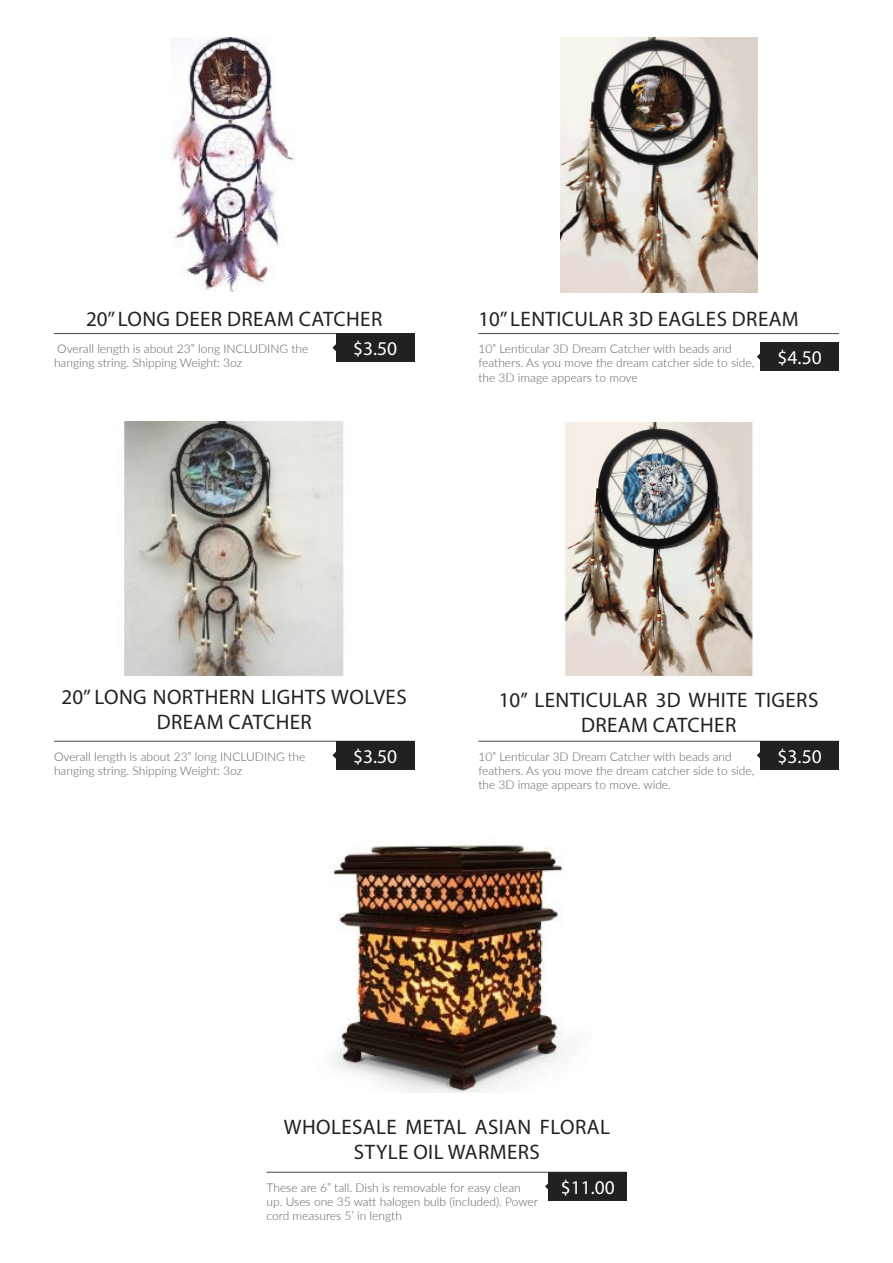
<style>
.page{position:relative;width:893px;height:1263px;background:#fff}
.page>*{position:absolute;margin:0;border:0;box-sizing:border-box;transform-origin:0 0}
.t1{font:21px/25.2px "Myriad Pro";letter-spacing:.02em;color:#212121;text-align:center}
.t2{font:19.5px "Myriad Pro";color:#fff}
.t3{font:300 12px/14.4px "Lato";color:#605f64}
</style>
<div class="page">
<hr style="left:54px;top:333px;width:361px;height:1px;background:#45474c">
<hr style="left:478px;top:333px;width:361px;height:1px;background:#45474c">
<img style="left:171px;top:38px;width:125px;height:254px">
<img style="left:560px;top:38px;width:198px;height:255px">
<hr style="left:54px;top:741px;width:361px;height:1px;background:#45474c">
<hr style="left:478px;top:741px;width:361px;height:1px;background:#45474c">
<img style="left:124px;top:421px;width:220px;height:254px">
<img style="left:564px;top:422px;width:189px;height:253px">
<div style="left:760px;top:741px;width:79px;height:29px;background:#212121"></div>
<div style="left:336px;top:741px;width:79px;height:29px;background:#212121"></div>
<div style="left:336px;top:333px;width:79px;height:29px;background:#212121"></div>
<div style="left:760px;top:342px;width:79px;height:29px;background:#212121"></div>
<svg style="left:757px;top:752px;width:3px;height:7px"></svg>
<svg style="left:332px;top:752px;width:4px;height:7px"></svg>
<svg style="left:332px;top:344px;width:4px;height:7px"></svg>
<svg style="left:757px;top:353px;width:3px;height:7px"></svg>
<hr style="left:267px;top:1172px;width:360px;height:1px;background:#45474c">
<img style="left:333px;top:843px;width:231px;height:250px">
<div style="left:549px;top:1172px;width:78px;height:29px;background:#212121"></div>
<svg style="left:545px;top:1183px;width:4px;height:7px"></svg>
<p class="t1" style="left:86px;top:306px;width:298px">20’’ LONG DEER DREAM CATCHER</p>
<p class="t1" style="left:478px;top:306px;width:322px">10’’ LENTICULAR 3D EAGLES DREAM</p>
<p class="t3" style="left:54px;top:341px;width:256px">Overall length is about 23” long INCLUDING the hanging string. Shipping Weight: 3oz</p>
<p class="t3" style="left:478px;top:341px;width:277px">10” Lenticular 3D Dream Catcher with beads and feathers. As you move the dream catcher side to side, the 3D image appears to move</p>
<p class="t2" style="left:353px;top:336px;width:46px">$3.50</p>
<p class="t2" style="left:778px;top:345px;width:46px">$4.50</p>
<p class="t1" style="left:62px;top:684px;width:347px">20’’ LONG NORTHERN LIGHTS WOLVES<br>DREAM CATCHER</p>
<p class="t1" style="left:499px;top:687px;width:321px">10’’ LENTICULAR 3D WHITE TIGERS<br>DREAM CATCHER</p>
<p class="t3" style="left:54px;top:749px;width:253px">Overall length is about 23” long INCLUDING the hanging string. Shipping Weight: 3oz</p>
<p class="t3" style="left:478px;top:749px;width:277px">10” Lenticular 3D Dream Catcher with beads and feathers. As you move the dream catcher side to side, the 3D image appears to move. wide.</p>
<p class="t2" style="left:353px;top:744px;width:46px">$3.50</p>
<p class="t2" style="left:778px;top:744px;width:46px">$3.50</p>
<p class="t1" style="left:284px;top:1114px;width:328px">WHOLESALE METAL ASIAN FLORAL<br>STYLE OIL WARMERS</p>
<p class="t3" style="left:267px;top:1179px;width:273px">These are 6” tall. Dish is removable for easy clean up. Uses one 35 watt halogen bulb (included). Power cord measures 5’ in length</p>
<p class="t2" style="left:561px;top:1175px;width:56px">$11.00</p>
</div>
